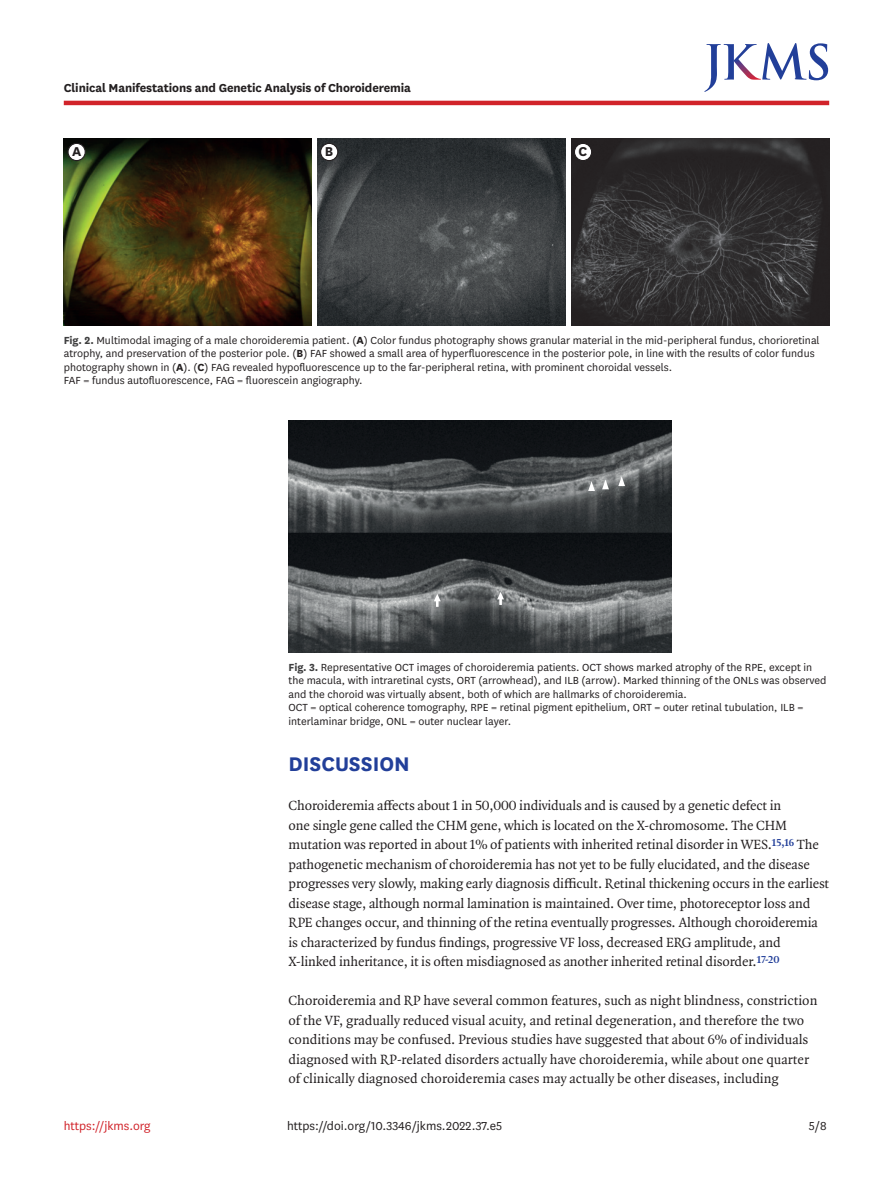
<style>
.page{position:relative;width:893px;height:1191px;background:#fff}
.page>*{position:absolute;margin:0;border:0;box-sizing:border-box;transform-origin:0 0}
.body_title1{font:700 23.1px "National";color:#223f99}
.t1{font:700 15px "National";color:#231f20}
.body_p_first{font:14.25px/19.5px "Quadraat OT";letter-spacing:-.01em;color:#231f20}
.body_p{font:14.25px/19.5px "Quadraat OT";color:#231f20}
.alt-title-type{font:700 13.5px "National";letter-spacing:-.01em;color:#231f20}
.doi_running_footer{font:13.5px "National";color:#231f20}
.t2{font:13.5px "National";color:#d1232a}
.fig_caption{font:12px/13.5px "National";color:#231f20}
.s1{font-weight:700;color:#3e3e3f}
.s2{font-weight:700}
</style>
<div class="page">
<hr style="left:64px;top:101px;width:765px;height:4px;background:#d1232a">
<svg style="left:704px;top:43px;width:124px;height:49px"></svg>
<img style="left:571px;top:139px;width:258px;height:187px">
<img style="left:64px;top:139px;width:502px;height:187px">
<div style="left:68px;top:143px;width:17px;height:18px;background:#fff;border-radius:50%"></div>
<div style="left:67px;top:143px;width:19px;height:18px;border:1px solid #231f20;border-radius:50%"></div>
<div style="left:321px;top:143px;width:17px;height:18px;background:#fff;border-radius:50%"></div>
<div style="left:320px;top:143px;width:18px;height:18px;border:1px solid #231f20;border-radius:50%"></div>
<div style="left:574px;top:143px;width:18px;height:18px;background:#fff;border-radius:50%"></div>
<div style="left:574px;top:143px;width:18px;height:18px;border:1px solid #231f20;border-radius:50%"></div>
<hr style="left:312px;top:137px;width:4px;height:189px;background:#fff">
<img style="left:289px;top:420px;width:382px;height:233px">
<svg style="left:588px;top:481px;width:7px;height:10px"></svg>
<svg style="left:602px;top:479px;width:7px;height:10px"></svg>
<svg style="left:618px;top:476px;width:7px;height:10px"></svg>
<svg style="left:434px;top:593px;width:7px;height:14px"></svg>
<svg style="left:497px;top:592px;width:7px;height:13px"></svg>
<p class="alt-title-type" style="left:64px;top:78px;width:349px">Clinical Manifestations and Genetic Analysis of Choroideremia</p>
<p class="t1" style="left:72px;top:141px;width:11px">A</p>
<p class="t1" style="left:325px;top:141px;width:10px">B</p>
<p class="t1" style="left:579px;top:141px;width:10px">C</p>
<p class="fig_caption" style="left:64px;top:333px;width:757px"><span class="s1">Fig. 2.</span> Multimodal imaging of a male choroideremia patient. (<span class="s2">A</span>) Color fundus photography shows granular material in the mid-peripheral fundus, chorioretinal atrophy, and preservation of the posterior pole. (<span class="s2">B</span>) FAF showed a small area of hyperfluorescence in the posterior pole, in line with the results of color fundus photography shown in (<span class="s2">A</span>). (<span class="s2">C</span>) FAG revealed hypofluorescence up to the far-peripheral retina, with prominent choroidal vessels.<br>FAF = fundus autofluorescence, FAG = fluorescein angiography.</p>
<p class="fig_caption" style="left:289px;top:659px;width:539px"><span class="s1">Fig. 3.</span> Representative OCT images of choroideremia patients. OCT shows marked atrophy of the RPE, except in the macula, with intraretinal cysts, ORT (arrowhead), and ILB (arrow). Marked thinning of the ONLs was observed and the choroid was virtually absent, both of which are hallmarks of choroideremia.<br>OCT = optical coherence tomography, RPE = retinal pigment epithelium, ORT = outer retinal tubulation, ILB = interlaminar bridge, ONL = outer nuclear layer.</p>
<p class="body_title1" style="left:289px;top:748px;width:123px">DISCUSSION</p>
<p class="body_p_first" style="left:289px;top:796px;width:542px">Choroideremia affects about 1 in 50,000 individuals and is caused by a genetic defect in<br>one single gene called the CHM gene, which is located on the X-chromosome. The CHM mutation was reported in about 1% of patients with inherited retinal disorder in WES.<sup>15,16</sup> The pathogenetic mechanism of choroideremia has not yet to be fully elucidated, and the disease progresses very slowly, making early diagnosis difficult. Retinal thickening occurs in the earliest disease stage, although normal lamination is maintained. Over time, photoreceptor loss and RPE changes occur, and thinning of the retina eventually progresses. Although choroideremia is characterized by fundus findings, progressive VF loss, decreased ERG amplitude, and X-linked inheritance, it is often misdiagnosed as another inherited retinal disorder.<sup>17-20</sup></p>
<p class="body_p" style="left:289px;top:991px;width:530px">Choroideremia and RP have several common features, such as night blindness, constriction of the VF, gradually reduced visual acuity, and retinal degeneration, and therefore the two conditions may be confused. Previous studies have suggested that about 6% of individuals diagnosed with RP-related disorders actually have choroideremia, while about one quarter of clinically diagnosed choroideremia cases may actually be other diseases, including</p>
<p class="t2" style="left:64px;top:1116px;width:88px">https://jkms.org</p>
<p class="doi_running_footer" style="left:287px;top:1116px;width:217px">https://doi.org/10.3346/jkms.2022.37.e5</p>
<p class="doi_running_footer" style="left:809px;top:1116px;width:19px">5/8</p>
</div>
